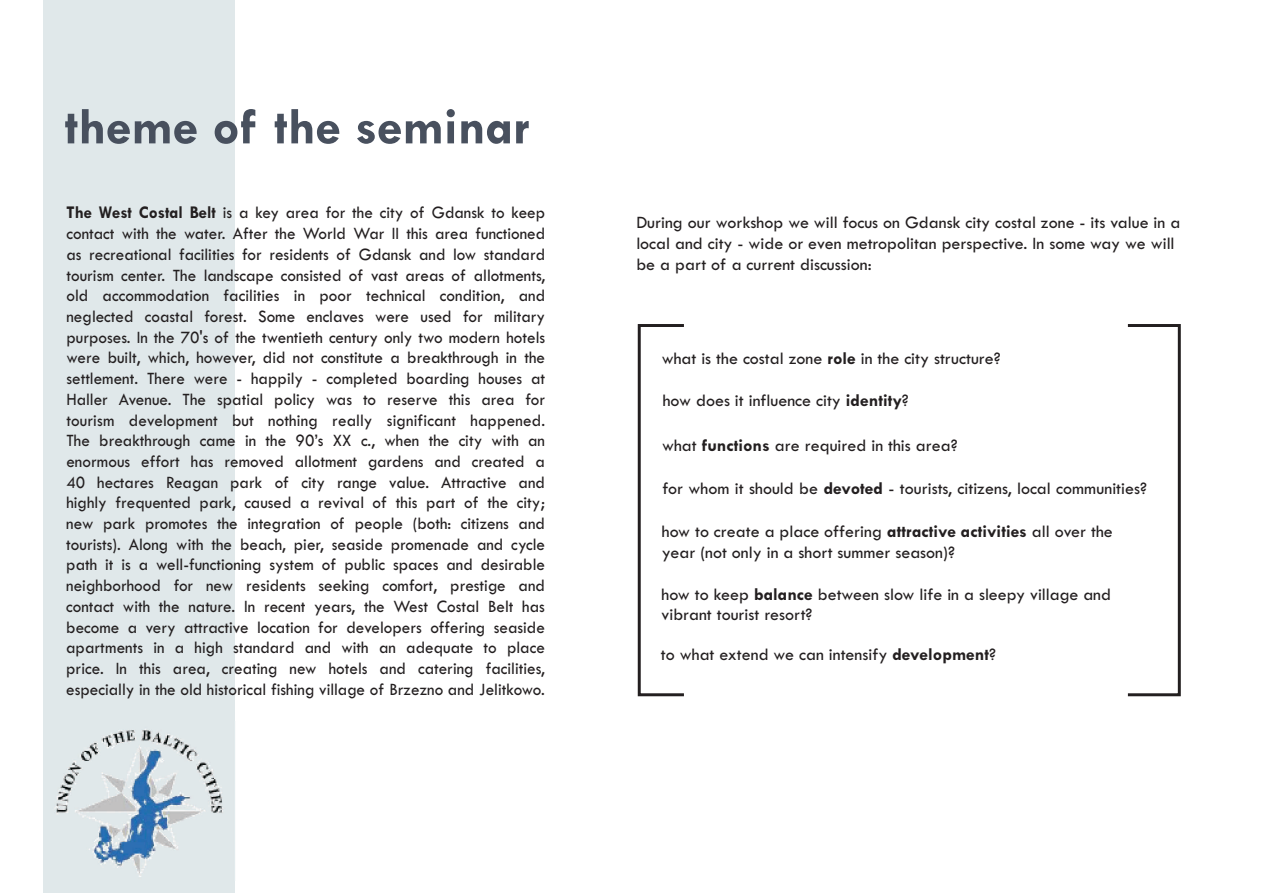
<style>
.page{position:relative;width:1263px;height:893px;background:#fff}
.page>*{position:absolute;margin:0;border:0;box-sizing:border-box;transform-origin:0 0}
.t1{font:700 52.5px "Tw Cen";color:#48505e}
.t2{font:18px/20.7px "Tw Cen";color:#231f20;text-align:justify;scale:.95 1}
.t3{font:18px/20.7px "Tw Cen";color:#231f20}
.s1{font-weight:700}
</style>
<div class="page">
<div style="left:638px;top:324px;width:47px;height:372px;border:3px solid #231f20"></div>
<img style="left:44px;top:721px;width:191px;height:160px">
<div style="left:1126px;top:324px;width:55px;height:372px;border:3px solid #231f20"></div>
<h1 class="t1" style="left:65px;top:107px;width:467px">theme of the seminar</h1>
<p class="t2" style="left:66px;top:204px;width:506px"><span class="s1">The West Costal Belt</span> is a key area for the city of Gdansk to keep contact with the water. After the World War II this area functioned as recreational facilities for residents of Gdansk and low standard tourism center. The landscape consisted of vast areas of allotments, old accommodation facilities in poor technical condition, and neglected coastal forest. Some enclaves were used for military purposes. In the 70's of the twentieth century only two modern hotels were built, which, however, did not constitute a breakthrough in the settlement. There were - happily - completed boarding houses at Haller Avenue. The spatial policy was to reserve this area for tourism development but nothing really significant happened.<br>The breakthrough came in the 90’s XX c., when the city with an enormous effort has removed allotment gardens and created a 40 hectares Reagan park of city range value. Attractive and highly frequented park, caused a revival of this part of the city; new park promotes the integration of people (both: citizens and tourists). Along with the beach, pier, seaside promenade and cycle path it is a well-functioning system of public spaces and desirable neighborhood for new residents seeking comfort, prestige and contact with the nature. In recent years, the West Costal Belt has become a very attractive location for developers offering seaside apartments in a high standard and with an adequate to place price. In this area, creating new hotels and catering facilities, especially in the old historical fishing village of Brzezno and Jelitkowo.</p>
<p class="t3" style="left:636px;top:213px;width:545px">During our workshop we will focus on Gdansk city costal zone - its value in a local and city - wide or even metropolitan perspective. In some way we will be a part of a current discussion:</p>
<p class="t3" style="left:662px;top:349px;width:341px">what is the costal zone <span class="s1">role</span> in the city structure?</p>
<p class="t3" style="left:663px;top:391px;width:248px">how does it influence city <span class="s1">identity</span>?</p>
<p class="t3" style="left:662px;top:436px;width:297px">what <span class="s1">functions</span> are required in this area?</p>
<p class="t3" style="left:662px;top:479px;width:486px">for whom it should be <span class="s1">devoted</span> - tourists, citizens, local communities?</p>
<p class="t3" style="left:662px;top:522px;width:453px">how to create a place offering <span class="s1">attractive activities</span> all over the year (not only in a short summer season)?</p>
<p class="t3" style="left:661px;top:585px;width:451px">how to keep <span class="s1">balance</span> between slow life in a sleepy village and vibrant tourist resort?</p>
<p class="t3" style="left:661px;top:645px;width:337px">to what extend we can intensify <span class="s1">development</span>?</p>
</div>
